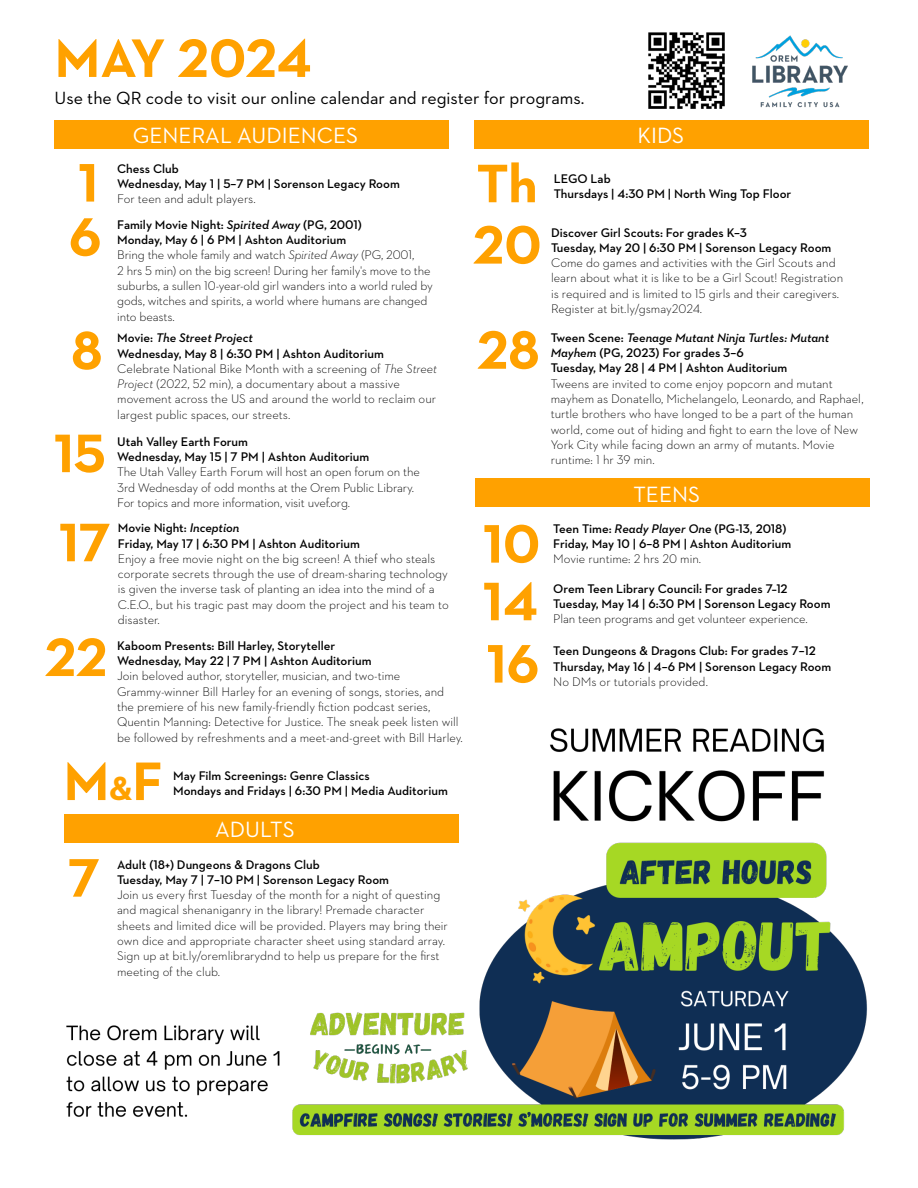
<style>
.page{position:relative;width:918px;height:1188px;background:#fff}
.page>*{position:absolute;margin:0;border:0;box-sizing:border-box;transform-origin:0 0}
.t1{font:700 55.2px "Neutraface 2 Text";color:#ffa100}
.t2{font:700 34.05px "Neutraface 2 Text";color:#ffa100}
.t3{font:22.5px "Neutraface 2 Text";color:#fff}
.t4{font:18px "Neutraface 2 Text";color:#000}
.Event_Title{font:300 12.75px/15.3px "Neutraface 2 Text";color:#000}
.Event_Title-2{font:600 12.75px/15.3px "Neutraface 2 Text";color:#000}
.t5{font:italic 600 12.75px/15.3px "Neutraface 2 Text";color:#000}
.s1{font-style:italic}
.s2{font-weight:600}
.s3{font-weight:600;font-style:italic}
.s4{font-style:normal}
</style>
<div class="page">
<img style="left:648px;top:32px;width:77px;height:77px">
<img style="left:752px;top:35px;width:96px;height:73px">
<div style="left:55px;top:120px;width:394px;height:29px;background:#ffa100"></div>
<div style="left:474px;top:120px;width:394px;height:29px;background:#ffa100"></div>
<div style="left:476px;top:479px;width:394px;height:28px;background:#ffa100"></div>
<img style="left:64px;top:728px;width:803px;height:412px">
<p class="t1" style="left:55px;top:23px;width:259px">MAY 2024</p>
<p class="t4" style="left:55px;top:87px;width:531px">Use the QR code to visit our online calendar and register for programs.</p>
<p class="t3" style="left:133px;top:121px;width:227px">GENERAL AUDIENCES</p>
<p class="t3" style="left:637px;top:121px;width:48px">KIDS</p>
<p class="t1" style="left:78px;top:147px;width:22px">1</p>
<p class="t1" style="left:69px;top:202px;width:34px">6</p>
<p class="Event_Title-2" style="left:117px;top:161px;width:63px">Chess Club</p>
<p class="Event_Title-2" style="left:117px;top:176px;width:284px">Wednesday, May 1 | 5–7 PM | Sorenson Legacy Room</p>
<p class="Event_Title" style="left:117px;top:191px;width:140px">For teen and adult players.</p>
<p class="Event_Title-2" style="left:117px;top:217px;width:246px">Family Movie Night: <span class="s1">Spirited Away</span> (PG, 2001)<br>Monday, May 6 | 6 PM | Ashton Auditorium</p>
<p class="Event_Title" style="left:117px;top:247px;width:317px">Bring the whole family and watch <span class="s1">Spirited Away</span> (PG, 2001,<br>2 hrs 5 min) on the big screen! During her family's move to the suburbs, a sullen 10-year-old girl wanders into a world ruled by gods, witches and spirits, a world where humans are changed into beasts.</p>
<p class="t1" style="left:71px;top:315px;width:34px">8</p>
<p class="Event_Title-2" style="left:117px;top:330px;width:268px">Movie: <span class="s1">The Street Project<br></span>Wednesday, May 8 | 6:30 PM | Ashton Auditorium</p>
<p class="Event_Title" style="left:117px;top:361px;width:321px">Celebrate National Bike Month with a screening of <span class="s1">The Street Project</span> (2022, 52 min), a documentary about a massive movement across the US and around the world to reclaim our largest public spaces, our streets.</p>
<p class="t1" style="left:54px;top:418px;width:54px">15</p>
<p class="Event_Title-2" style="left:117px;top:434px;width:254px">Utah Valley Earth Forum<br>Wednesday, May 15 | 7 PM | Ashton Auditorium</p>
<p class="Event_Title" style="left:117px;top:464px;width:304px">The Utah Valley Earth Forum will host an open forum on the<br>3rd Wednesday of odd months at the Orem Public Library.<br>For topics and more information, visit uvef.org.</p>
<p class="t1" style="left:59px;top:507px;width:53px">17</p>
<p class="Event_Title" style="left:118px;top:520px;width:333px"><span class="s2">Movie Night:</span> <span class="s3">Inception<br></span><span class="s2">Friday, May 17 | 6:30 PM | Ashton Auditorium<br></span>Enjoy a free movie night on the big screen! A thief who steals corporate secrets through the use of dream-sharing technology is given the inverse task of planting an idea into the mind of a C.E.O., but his tragic past may doom the project and his team to disaster.</p>
<p class="t1" style="left:45px;top:622px;width:64px">22</p>
<p class="Event_Title" style="left:117px;top:638px;width:347px"><span class="s2">Kaboom Presents: Bill Harley, Storyteller<br>Wednesday, May 22 | 7 PM | Ashton Auditorium<br></span>Join beloved author, storyteller, musician, and two-time Grammy-winner Bill Harley for an evening of songs, stories, and the premiere of his new family-friendly fiction podcast series, Quentin Manning: Detective for Justice. The sneak peek listen will be followed by refreshments and a meet-and-greet with Bill Harley.</p>
<p class="Event_Title-2" style="left:173px;top:768px;width:198px">May Film Screenings: Genre Classics</p>
<p class="t1" style="left:64px;top:746px;width:101px">M F</p>
<p class="t2" style="left:109px;top:766px;width:25px">&amp;</p>
<p class="Event_Title-2" style="left:173px;top:783px;width:276px">Mondays and Fridays | 6:30 PM | Media Auditorium</p>
<p class="t3" style="left:215px;top:815px;width:81px">ADULTS</p>
<p class="t1" style="left:68px;top:843px;width:33px">7</p>
<p class="Event_Title-2" style="left:117px;top:856px;width:274px">Adult (18+) Dungeons &amp; Dragons Club<br>Tuesday, May 7 | 7–10 PM | Sorenson Legacy Room</p>
<p class="Event_Title" style="left:117px;top:887px;width:332px">Join us every first Tuesday of the month for a night of questing and magical shenaniganry in the library! Premade character sheets and limited dice will be provided. Players may bring their own dice and appropriate character sheet using standard array.</p>
<p class="Event_Title" style="left:117px;top:948px;width:324px">Sign up at bit.ly/oremlibrarydnd to help us prepare for the first meeting of the club.</p>
<p class="t1" style="left:476px;top:148px;width:63px">Th</p>
<p class="t1" style="left:473px;top:209px;width:70px">20</p>
<p class="t1" style="left:477px;top:315px;width:64px">28</p>
<p class="t1" style="left:483px;top:508px;width:59px">10</p>
<p class="t1" style="left:483px;top:566px;width:57px">14</p>
<p class="t1" style="left:486px;top:628px;width:55px">16</p>
<p class="Event_Title-2" style="left:554px;top:170px;width:58px">LEGO Lab</p>
<p class="Event_Title-2" style="left:554px;top:186px;width:239px">Thursdays | 4:30 PM | North Wing Top Floor</p>
<p class="Event_Title-2" style="left:551px;top:224px;width:198px">Discover Girl Scouts: For grades K–3</p>
<p class="Event_Title-2" style="left:551px;top:240px;width:282px">Tuesday, May 20 | 6:30 PM | Sorenson Legacy Room</p>
<p class="Event_Title" style="left:551px;top:255px;width:294px">Come do games and activities with the Girl Scouts and learn about what it is like to be a Girl Scout! Registration is required and is limited to 15 girls and their caregivers.<br>Register at bit.ly/gsmay2024.</p>
<p class="t5" style="left:551px;top:330px;width:280px"><span class="s4">Tween Scene:</span> Teenage Mutant Ninja Turtles: Mutant<br>Mayhem <span class="s4">(PG, 2023) For grades 3–6</span></p>
<p class="Event_Title-2" style="left:551px;top:360px;width:238px">Tuesday, May 28 | 4 PM | Ashton Auditorium</p>
<p class="Event_Title" style="left:551px;top:375px;width:314px">Tweens are invited to come enjoy popcorn and mutant mayhem as Donatello, Michelangelo, Leonardo, and Raphael, turtle brothers who have longed to be a part of the human world, come out of hiding and fight to earn the love of New York City while facing down an army of mutants. Movie runtime: 1 hr 39 min.</p>
<p class="t3" style="left:633px;top:480px;width:68px">TEENS</p>
<p class="Event_Title-2" style="left:553px;top:521px;width:235px">Teen Time: <span class="s1">Ready Player One</span> (PG-13, 2018)</p>
<p class="Event_Title-2" style="left:553px;top:536px;width:240px">Friday, May 10 | 6–8 PM | Ashton Auditorium</p>
<p class="Event_Title" style="left:553px;top:551px;width:149px">Movie runtime: 2 hrs 20 min.</p>
<p class="Event_Title-2" style="left:553px;top:581px;width:236px">Orem Teen Library Council: For grades 7–12</p>
<p class="Event_Title-2" style="left:553px;top:596px;width:279px">Tuesday, May 14 | 6:30 PM | Sorenson Legacy Room</p>
<p class="Event_Title" style="left:553px;top:611px;width:256px">Plan teen programs and get volunteer experience.</p>
<p class="Event_Title-2" style="left:553px;top:643px;width:264px">Teen Dungeons &amp; Dragons Club: For grades 7–12</p>
<p class="Event_Title-2" style="left:553px;top:659px;width:280px">Thursday, May 16 | 4–6 PM | Sorenson Legacy Room</p>
<p class="Event_Title" style="left:553px;top:674px;width:156px">No DMs or tutorials provided.</p>
</div>
